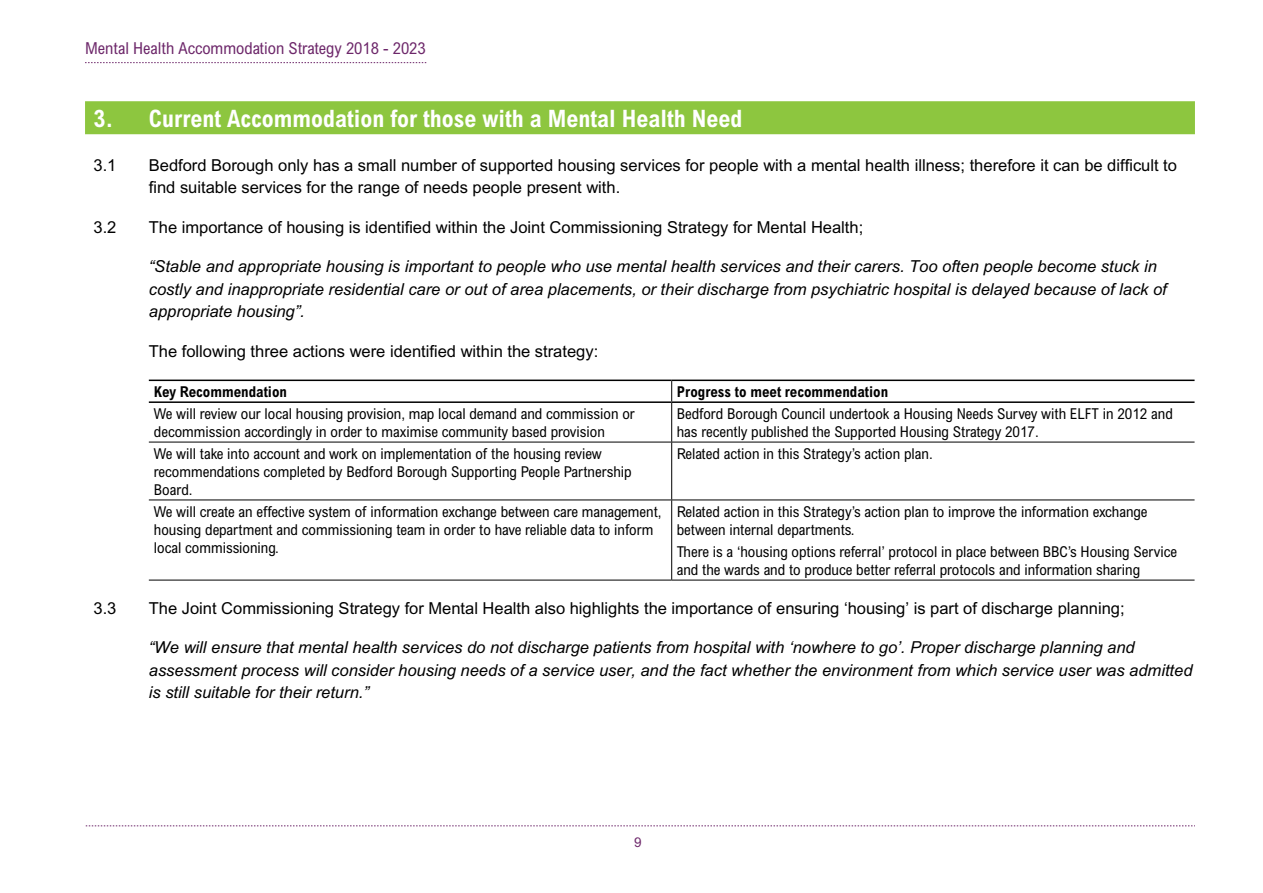
<style>
.page{position:relative;width:1263px;height:893px;background:#fff}
.page>*{position:absolute;margin:0;border:0;box-sizing:border-box;transform-origin:0 0}
.t1{font:700 condensed 24px "Arial";color:#fff}
.t2{font:italic 16.5px/22.5px "Arial";color:#000}
.t3{font:16.5px/22.5px "Arial";color:#000}
.t4{font:condensed 16.5px "Arial";color:#6d276a}
.t5{font:condensed 15px/18px "Arial";color:#000}
.t6{font:700 condensed 15px "Arial";color:#000}
.t7{font:13.5px "Arial";color:#6d276a}
</style>
<div class="page">
<svg style="left:86px;top:826px;width:1109px;height:1px"></svg>
<svg style="left:85px;top:62px;width:341px;height:1px"></svg>
<div style="left:85px;top:101px;width:1110px;height:33px;background:#8dc63f"></div>
<hr style="left:149px;top:380px;width:523px;height:1px;background:#000">
<hr style="left:672px;top:380px;width:522px;height:1px;background:#000">
<hr style="left:149px;top:401px;width:523px;height:2px;background:#000">
<hr style="left:672px;top:401px;width:522px;height:2px;background:#000">
<svg style="left:671px;top:381px;width:1px;height:20px"></svg>
<hr style="left:671px;top:403px;width:1px;height:39px;background:#000">
<hr style="left:149px;top:442px;width:523px;height:1px;background:#000">
<hr style="left:672px;top:442px;width:522px;height:1px;background:#000">
<hr style="left:671px;top:442px;width:1px;height:58px;background:#000">
<hr style="left:149px;top:500px;width:523px;height:1px;background:#000">
<hr style="left:672px;top:500px;width:522px;height:1px;background:#000">
<hr style="left:671px;top:500px;width:1px;height:80px;background:#000">
<hr style="left:149px;top:580px;width:523px;height:1px;background:#000">
<hr style="left:672px;top:580px;width:522px;height:1px;background:#000">
<p class="t4" style="left:85px;top:38px;width:342px">Mental Health Accommodation Strategy 2018 - 2023</p>
<h1 class="t1" style="left:94px;top:104px;width:650px">3. Current Accommodation for those with a Mental Health Need</h1>
<p class="t3" style="left:94px;top:153px;width:24px">3.1</p>
<p class="t3" style="left:149px;top:153px;width:1030px">Bedford Borough only has a small number of supported housing services for people with a mental health illness; therefore it can be difficult to find suitable services for the range of needs people present with.</p>
<p class="t3" style="left:94px;top:215px;width:24px">3.2</p>
<p class="t3" style="left:149px;top:215px;width:716px">The importance of housing is identified within the Joint Commissioning Strategy for Mental Health;</p>
<p class="t2" style="left:149px;top:255px;width:1019px">“Stable and appropriate housing is important to people who use mental health services and their carers. Too often people become stuck in costly and inappropriate residential care or out of area placements, or their discharge from psychiatric hospital is delayed because of lack of appropriate housing”.</p>
<p class="t3" style="left:149px;top:339px;width:451px">The following three actions were identified within the strategy:</p>
<p class="t6" style="left:154px;top:383px;width:135px">Key Recommendation</p>
<p class="t6" style="left:677px;top:383px;width:213px">Progress to meet recommendation</p>
<p class="t5" style="left:154px;top:404px;width:482px">We will review our local housing provision, map local demand and commission or decommission accordingly in order to maximise community based provision</p>
<p class="t5" style="left:677px;top:404px;width:497px">Bedford Borough Council undertook a Housing Needs Survey with ELFT in 2012 and has recently published the Supported Housing Strategy 2017.</p>
<p class="t5" style="left:154px;top:444px;width:479px">We will take into account and work on implementation of the housing review recommendations completed by Bedford Borough Supporting People Partnership<br>Board.</p>
<p class="t5" style="left:677px;top:444px;width:257px">Related action in this Strategy’s action plan.</p>
<p class="t5" style="left:154px;top:502px;width:509px">We will create an effective system of information exchange between care management, housing department and commissioning team in order to have reliable data to inform local commissioning.</p>
<p class="t5" style="left:677px;top:502px;width:472px">Related action in this Strategy’s action plan to improve the information exchange between internal departments.</p>
<p class="t5" style="left:677px;top:542px;width:502px">There is a ‘housing options referral’ protocol in place between BBC’s Housing Service and the wards and to produce better referral protocols and information sharing</p>
<p class="t3" style="left:94px;top:597px;width:24px">3.3</p>
<p class="t3" style="left:149px;top:597px;width:977px">The Joint Commissioning Strategy for Mental Health also highlights the importance of ensuring ‘housing’ is part of discharge planning;</p>
<p class="t2" style="left:149px;top:636px;width:1045px">“We will ensure that mental health services do not discharge patients from hospital with ‘nowhere to go’. Proper discharge planning and assessment process will consider housing needs of a service user, and the fact whether the environment from which service user was admitted is still suitable for their return.”</p>
<p class="t7" style="left:634px;top:835px;width:9px">9</p>
</div>
